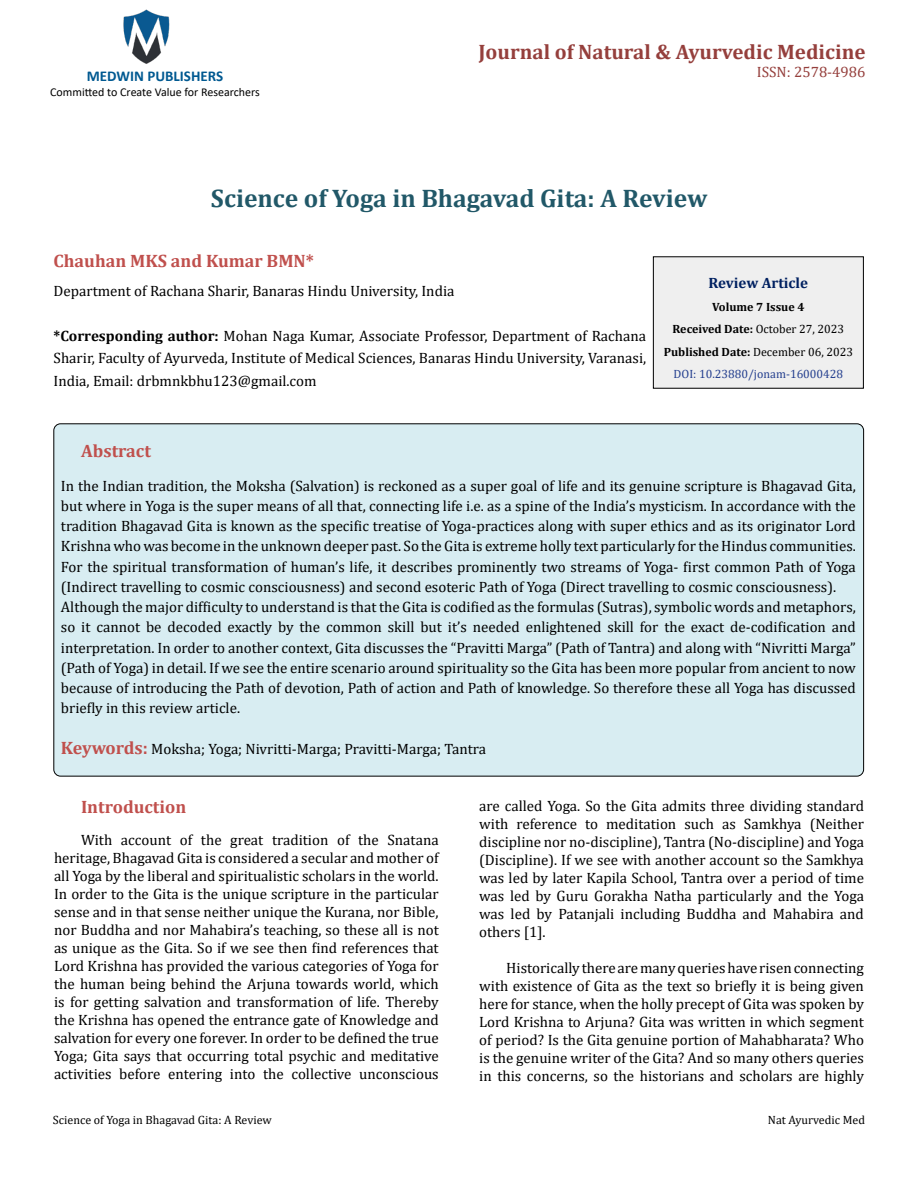
<style>
.page{position:relative;width:918px;height:1188px;background:#fff}
.page>*{position:absolute;margin:0;border:0;box-sizing:border-box;transform-origin:0 0}
.t1{font:700 25.5px "Cambria";color:#215868}
.t2{font:700 21px "Cambria";color:#953f3c}
.t3{font:700 18px "Cambria";color:#c0504d}
.t4{font:15px/18px "Cambria";color:#000;text-align:justify}
.t5{font:700 15px "Calibri";color:#005991}
.t6{font:15px "Cambria";color:#953f3c}
.t7{font:700 15px "Cambria";color:#002060}
.t8{font:700 12px/22.5px "Cambria";color:#000;text-align:center}
.t9{font:12px "Cambria";color:#000}
.t10{font:12px "Calibri";color:#000}
.s1{font-weight:700}
.s2{font-weight:400}
.s3{font-weight:400;color:#25408f}
.s4{font-weight:700;font-size:18px;color:#c0504d}
</style>
<div class="page">
<img style="left:123px;top:9px;width:47px;height:55px">
<div style="left:653px;top:257px;width:210px;height:131px;background:#efefef"></div>
<div style="left:653px;top:256px;width:211px;height:133px;border:1px solid #000"></div>
<div style="left:54px;top:424px;width:810px;height:352px;background:#d8edf2;border-radius:7px"></div>
<h2 class="t2" style="left:478px;top:37px;width:389px">Journal of Natural &amp; Ayurvedic Medicine</h2>
<p class="t5" style="left:87px;top:66px;width:138px">MEDWIN PUBLISHERS</p>
<p class="t6" style="left:757px;top:63px;width:110px">ISSN: 2578-4986</p>
<p class="t10" style="left:50px;top:83px;width:211px">Committed to Create Value for Researchers</p>
<h1 class="t1" style="left:211px;top:180px;width:498px">Science of Yoga in Bhagavad Gita: A Review</h1>
<p class="t3" style="left:54px;top:248px;width:262px">Chauhan MKS and Kumar BMN*</p>
<p class="t4" style="left:54px;top:282px;width:402px">Department of Rachana Sharir, Banaras Hindu University, India</p>
<p class="t4" style="left:54px;top:325px;width:594px;line-height:22.5px"><span class="s1">*Corresponding author:</span> Mohan Naga Kumar, Associate Professor, Department of Rachana Sharir, Faculty of Ayurveda, Institute of Medical Sciences, Banaras Hindu University, Varanasi, India, Email: drbmnkbhu123@gmail.com</p>
<p class="t7" style="left:709px;top:273px;width:101px">Review Article</p>
<p class="t8" style="left:664px;top:295px;width:191px">Volume 7 Issue 4<br>Received Date: <span class="s2">October 27, 2023<br></span>Published Date: <span class="s2">December 06, 2023<br></span><span class="s3">DOI: 10.23880/jonam-16000428</span></p>
<p class="t3" style="left:81px;top:438px;width:71px">Abstract</p>
<p class="t4" style="left:61px;top:475px;width:797px;line-height:20.2px;text-align:left">In the Indian tradition, the Moksha (Salvation) is reckoned as a super goal of life and its genuine scripture is Bhagavad Gita, but where in Yoga is the super means of all that, connecting life i.e. as a spine of the India’s mysticism. In accordance with the tradition Bhagavad Gita is known as the specific treatise of Yoga-practices along with super ethics and as its originator Lord Krishna who was become in the unknown deeper past. So the Gita is extreme holly text particularly for the Hindus communities.<br>For the spiritual transformation of human’s life, it describes prominently two streams of Yoga- first common Path of Yoga (Indirect travelling to cosmic consciousness) and second esoteric Path of Yoga (Direct travelling to cosmic consciousness).<br>Although the major difficulty to understand is that the Gita is codified as the formulas (Sutras), symbolic words and metaphors, so it cannot be decoded exactly by the common skill but it’s needed enlightened skill for the exact de-codification and interpretation. In order to another context, Gita discusses the “Pravitti Marga” (Path of Tantra) and along with “Nivritti Marga” (Path of Yoga) in detail. If we see the entire scenario around spirituality so the Gita has been more popular from ancient to now because of introducing the Path of devotion, Path of action and Path of knowledge. So therefore these all Yoga has discussed briefly in this review article.</p>
<p class="t4" style="left:61px;top:740px;width:427px"><span class="s4">Keywords:</span> Moksha; Yoga; Nivritti-Marga; Pravitti-Marga; Tantra</p>
<p class="t3" style="left:81px;top:794px;width:107px">Introduction</p>
<p class="t4" style="left:54px;top:831px;width:386px;text-indent:27px">With account of the great tradition of the Snatana heritage, Bhagavad Gita is considered a secular and mother of all Yoga by the liberal and spiritualistic scholars in the world.<br>In order to the Gita is the unique scripture in the particular sense and in that sense neither unique the Kurana, nor Bible, nor Buddha and nor Mahabira’s teaching, so these all is not as unique as the Gita. So if we see then find references that Lord Krishna has provided the various categories of Yoga for the human being behind the Arjuna towards world, which is for getting salvation and transformation of life. Thereby the Krishna has opened the entrance gate of Knowledge and salvation for every one forever. In order to be defined the true Yoga; Gita says that occurring total psychic and meditative activities before entering into the collective unconscious</p>
<p class="t4" style="left:479px;top:797px;width:386px">are called Yoga. So the Gita admits three dividing standard with reference to meditation such as Samkhya (Neither discipline nor no-discipline), Tantra (No-discipline) and Yoga (Discipline). If we see with another account so the Samkhya was led by later Kapila School, Tantra over a period of time was led by Guru Gorakha Natha particularly and the Yoga was led by Patanjali including Buddha and Mahabira and others [1].</p>
<p class="t4" style="left:479px;top:959px;width:386px;text-indent:27px">Historically there are many queries have risen connecting with existence of Gita as the text so briefly it is being given here for stance, when the holly precept of Gita was spoken by Lord Krishna to Arjuna? Gita was written in which segment of period? Is the Gita genuine portion of Mahabharata? Who is the genuine writer of the Gita? And so many others queries in this concerns, so the historians and scholars are highly</p>
<p class="t9" style="left:53px;top:1113px;width:220px">Science of Yoga in Bhagavad Gita: A Review</p>
<p class="t9" style="left:768px;top:1113px;width:99px">Nat Ayurvedic Med</p>
</div>
